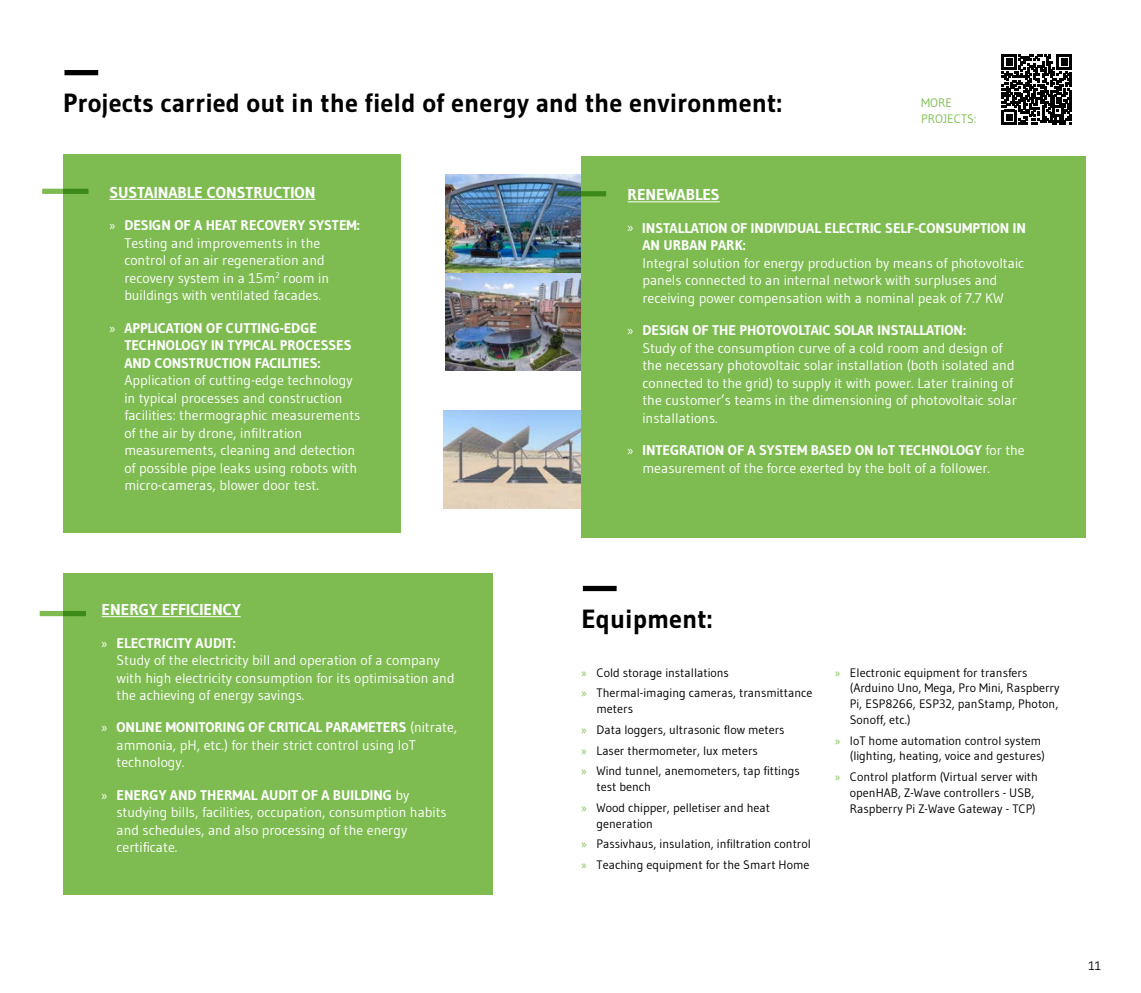
<style>
.page{position:relative;width:1141px;height:993px;background:#fff}
.page>*{position:absolute;margin:0;border:0;box-sizing:border-box;transform-origin:0 0}
.t1{font:700 26.25px "Gudea";color:#000}
.t2{font:700 15.75px "Gudea";color:#fff}
.t3{font:14px/17.5px "Gudea";color:#fff}
.t4{font:700 14px/17.5px "Gudea";color:#fff}
.t5{font:12.25px/20.7px "Gudea";color:#000}
.t6{font:12.25px/15.8px "Gudea";color:#7ebc51}
.s1{font-family:"Myriad Pro"}
.s2{font-weight:700}
.s3{font-family:"Myriad Pro";font-weight:400}
.s4{font-family:"Myriad Pro";color:#7ebc51}
</style>
<div class="page">
<img style="left:445px;top:174px;width:136px;height:196px">
<img style="left:444px;top:410px;width:137px;height:98px">
<div style="left:63px;top:154px;width:338px;height:378px;background:#7ebc51"></div>
<div style="left:63px;top:573px;width:429px;height:321px;background:#7ebc51"></div>
<div style="left:581px;top:156px;width:504px;height:381px;background:#7ebc51"></div>
<hr style="left:628px;top:201px;width:92px;height:1px;background:#fff">
<hr style="left:102px;top:616px;width:139px;height:1px;background:#fff">
<hr style="left:109px;top:199px;width:206px;height:1px;background:#fff">
<div style="left:64px;top:70px;width:34px;height:5px;background:#000"></div>
<svg style="left:42px;top:189px;width:46px;height:5px"></svg>
<svg style="left:40px;top:610px;width:46px;height:6px"></svg>
<svg style="left:558px;top:191px;width:48px;height:5px"></svg>
<div style="left:583px;top:585px;width:34px;height:6px;background:#000"></div>
<svg style="left:1002px;top:55px;width:70px;height:69px"></svg>
<hr style="left:0;top:0;width:1px;height:142px;background:#7ebc51">
<h1 class="t1" style="left:63px;top:87px;width:720px">Projects carried out in the field of energy and the environment:</h1>
<p class="t6" style="left:921px;top:95px;width:57px">MORE<br>PROJECTS:</p>
<p class="t2" style="left:109px;top:182px;width:208px">SUSTAINABLE CONSTRUCTION</p>
<p class="t3" style="left:124px;top:216px;width:237px;text-indent:-15px"><span class="s1">»</span> <span class="s2">DESIGN OF A HEAT RECOVERY SYSTEM:<br></span>Testing and improvements in the control of an air regeneration and recovery system in a 15m<sup>2</sup> room in buildings with ventilated facades.</p>
<p class="t4" style="left:124px;top:319px;width:229px;text-indent:-15px"><span class="s3">»</span> APPLICATION OF CUTTING-EDGE<br>TECHNOLOGY IN TYPICAL PROCESSES<br>AND CONSTRUCTION FACILITIES:</p>
<p class="t3" style="left:124px;top:371px;width:238px">Application of cutting-edge technology in typical processes and construction facilities: thermographic measurements of the air by drone, infiltration measurements, cleaning and detection of possible pipe leaks using robots with micro-cameras, blower door test.</p>
<p class="t2" style="left:628px;top:185px;width:94px">RENEWABLES</p>
<p class="t4" style="left:642px;top:219px;width:385px;text-indent:-15px"><span class="s3">»</span> INSTALLATION OF INDIVIDUAL ELECTRIC SELF-CONSUMPTION IN<br>AN URBAN PARK:</p>
<p class="t3" style="left:642px;top:254px;width:383px">Integral solution for energy production by means of photovoltaic panels connected to an internal network with surpluses and receiving power compensation with a nominal peak of 7.7 KW</p>
<p class="t3" style="left:642px;top:321px;width:376px;text-indent:-15px"><span class="s1">»</span> <span class="s2">DESIGN OF THE PHOTOVOLTAIC SOLAR INSTALLATION:<br></span>Study of the consumption curve of a cold room and design of the necessary photovoltaic solar installation (both isolated and connected to the grid) to supply it with power. Later training of the customer’s teams in the dimensioning of photovoltaic solar installations.</p>
<p class="t3" style="left:642px;top:441px;width:384px;text-indent:-15px"><span class="s1">»</span> <span class="s2">INTEGRATION OF A SYSTEM BASED ON IoT TECHNOLOGY</span> for the measurement of the force exerted by the bolt of a follower.</p>
<p class="t2" style="left:102px;top:599px;width:141px">ENERGY EFFICIENCY</p>
<p class="t3" style="left:117px;top:633px;width:340px;text-indent:-15px"><span class="s1">»</span> <span class="s2">ELECTRICITY AUDIT:<br></span>Study of the electricity bill and operation of a company with high electricity consumption for its optimisation and the achieving of energy savings.</p>
<p class="t3" style="left:117px;top:718px;width:342px;text-indent:-15px"><span class="s1">»</span> <span class="s2">ONLINE MONITORING OF CRITICAL PARAMETERS</span> (nitrate, ammonia, pH, etc.) for their strict control using IoT technology.</p>
<p class="t3" style="left:117px;top:785px;width:332px;text-indent:-15px"><span class="s1">»</span> <span class="s2">ENERGY AND THERMAL AUDIT OF A BUILDING</span> by studying bills, facilities, occupation, consumption habits and schedules, and also processing of the energy certificate.</p>
<h1 class="t1" style="left:582px;top:602px;width:132px">Equipment:</h1>
<p class="t5" style="left:582px;top:661px;width:232px"><span class="s4">»</span> Cold storage installations<br><span class="s4">»</span> Thermal-imaging cameras, transmittance</p>
<p class="t5" style="left:582px;top:698px;width:220px;text-indent:15px">meters<br><span class="s4">»</span> Data loggers, ultrasonic flow meters<br><span class="s4">»</span> Laser thermometer, lux meters<br><span class="s4">»</span> Wind tunnel, anemometers, tap fittings</p>
<p class="t5" style="left:582px;top:776px;width:190px;text-indent:15px">test bench<br><span class="s4">»</span> Wood chipper, pelletiser and heat</p>
<p class="t5" style="left:582px;top:812px;width:231px;text-indent:15px">generation<br><span class="s4">»</span> Passivhaus, insulation, infiltration control <span class="s4">»</span> Teaching equipment for the Smart Home</p>
<p class="t5" style="left:850px;top:664px;width:211px;line-height:15.8px;text-indent:-15px"><span class="s4">»</span> Electronic equipment for transfers (Arduino Uno, Mega, Pro Mini, Raspberry<br>Pi, ESP8266, ESP32, panStamp, Photon,<br>Sonoff, etc.)</p>
<p class="t5" style="left:835px;top:732px;width:211px;line-height:15.8px;text-align:right"><span class="s4">»</span> IoT home automation control system (lighting, heating, voice and gestures)</p>
<p class="t5" style="left:850px;top:768px;width:189px;line-height:15.8px;text-indent:-15px"><span class="s4">»</span> Control platform (Virtual server with openHAB, Z-Wave controllers - USB,<br>Raspberry Pi Z-Wave Gateway - TCP)</p>
<p class="t5" style="left:1089px;top:954px;width:14px">11</p>
</div>
